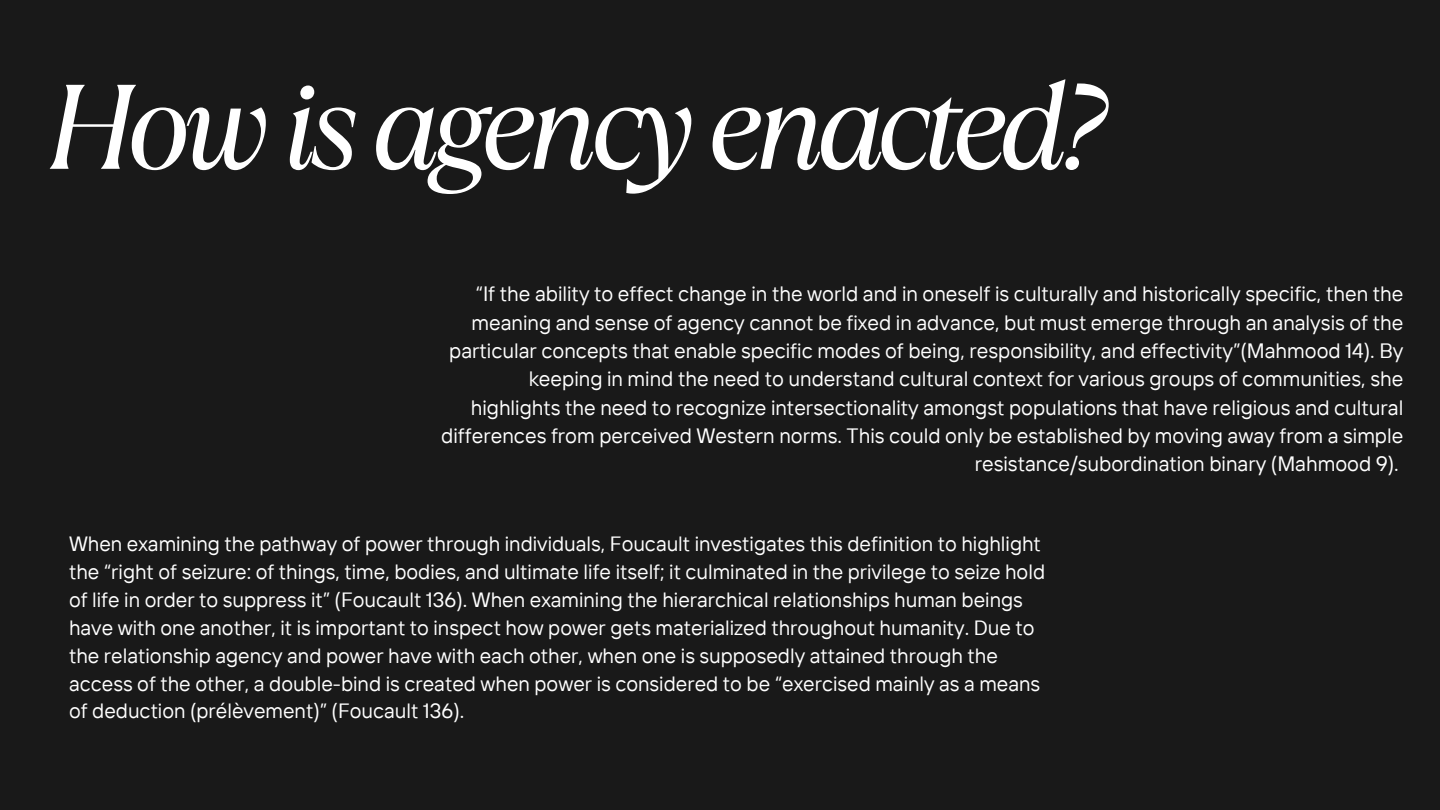
<style>
.page{position:relative;width:1440px;height:810px;background:#191919}
.page>*{position:absolute;margin:0;border:0;box-sizing:border-box;transform-origin:0 0}
.t1{font:italic 120px "TT Ramillas";letter-spacing:-.075em;color:#fff}
.t2{font:20.8px/28.3px "TT Interphases";color:#fff;text-align:right}
.t3{font:20.6px/27.9px "TT Interphases";color:#fff}
</style>
<div class="page">
<h1 class="t1" style="left:46px;top:44px;width:1064px">How is agency enacted?</h1>
<p class="t2" style="left:441px;top:279px;width:964px">“If the ability to effect change in the world and in oneself is culturally and historically specific, then the meaning and sense of agency cannot be fixed in advance, but must emerge through an analysis of the particular concepts that enable specific modes of being, responsibility, and effectivity”(Mahmood 14). By keeping in mind the need to understand cultural context for various groups of communities, she highlights the need to recognize intersectionality amongst populations that have religious and cultural differences from perceived Western norms. This could only be established by moving away from a simple resistance/subordination binary (Mahmood 9).</p>
<p class="t3" style="left:69px;top:529px;width:978px">When examining the pathway of power through individuals, Foucault investigates this definition to highlight the “right of seizure: of things, time, bodies, and ultimate life itself; it culminated in the privilege to seize hold of life in order to suppress it” (Foucault 136). When examining the hierarchical relationships human beings have with one another, it is important to inspect how power gets materialized throughout humanity. Due to the relationship agency and power have with each other, when one is supposedly attained through the access of the other, a double-bind is created when power is considered to be “exercised mainly as a means of deduction (prélèvement)” (Foucault 136).</p>
</div>
